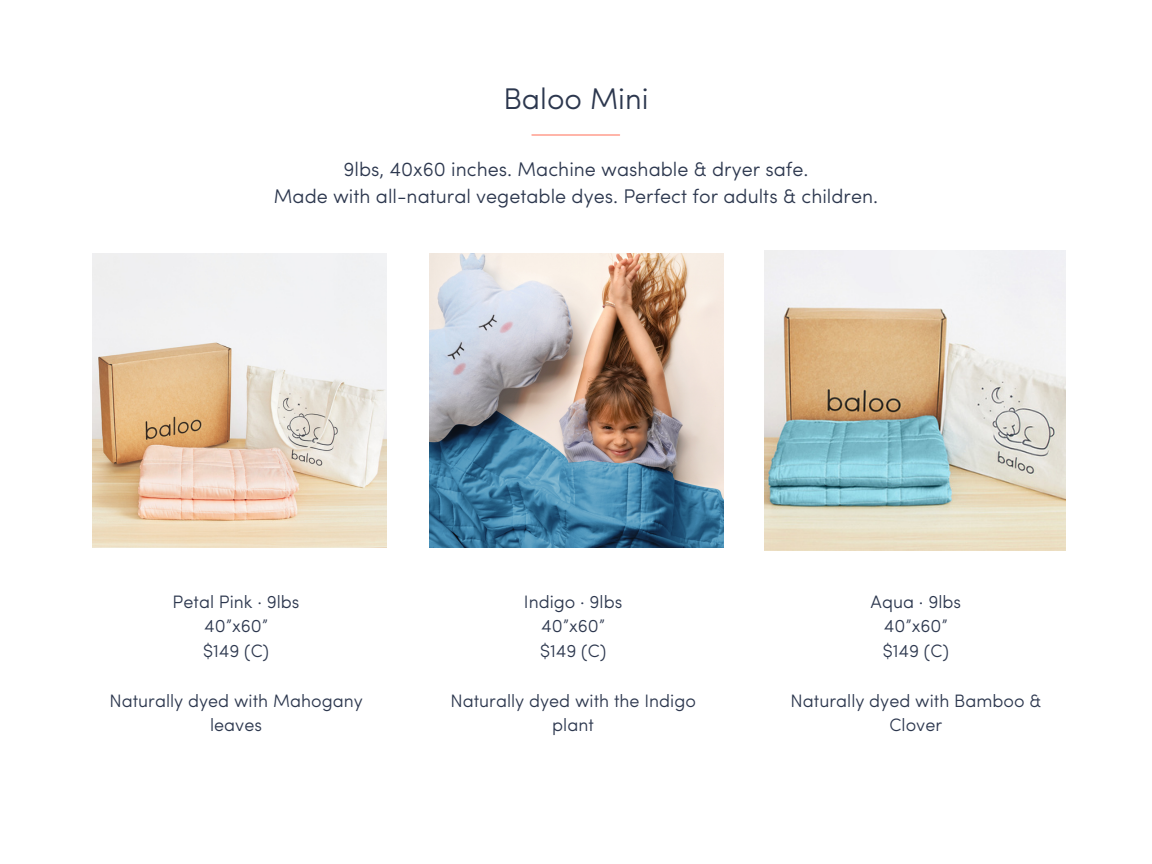
<style>
.page{position:relative;width:1152px;height:864px;background:#fff}
.page>*{position:absolute;margin:0;border:0;box-sizing:border-box;transform-origin:0 0}
.t1{font:300 30px "Sofia Pro";color:#2c374e}
.t2{font:300 19.8px/27px "Sofia Pro";color:#2c374e;text-align:center}
.t3{font:300 18px/24.8px "Sofia Pro";color:#2c374e;text-align:center}
</style>
<div class="page">
<img style="left:93px;top:254px;width:293px;height:293px">
<img style="left:430px;top:254px;width:293px;height:293px">
<hr style="left:532px;top:134px;width:88px;height:2px;background:#ff7c67">
<img style="left:765px;top:250px;width:300px;height:301px">
<h1 class="t1" style="left:503px;top:87px;width:147px">Baloo Mini</h1>
<p class="t2" style="left:274px;top:157px;width:606px">9lbs, 40x60 inches. Machine washable &amp; dryer safe.<br>Made with all-natural vegetable dyes. Perfect for adults &amp; children.</p>
<p class="t3" style="left:173px;top:591px;width:128px">Petal Pink · 9lbs<br>40”x60”<br>$149 (C)</p>
<p class="t3" style="left:109px;top:690px;width:255px">Naturally dyed with Mahogany leaves</p>
<p class="t3" style="left:524px;top:591px;width:100px">Indigo · 9lbs<br>40”x60” $149 (C)</p>
<p class="t3" style="left:450px;top:690px;width:247px">Naturally dyed with the Indigo plant</p>
<p class="t3" style="left:871px;top:591px;width:92px">Aqua · 9lbs<br>40”x60” $149 (C)</p>
<p class="t3" style="left:790px;top:690px;width:252px">Naturally dyed with Bamboo &amp;<br>Clover</p>
</div>
